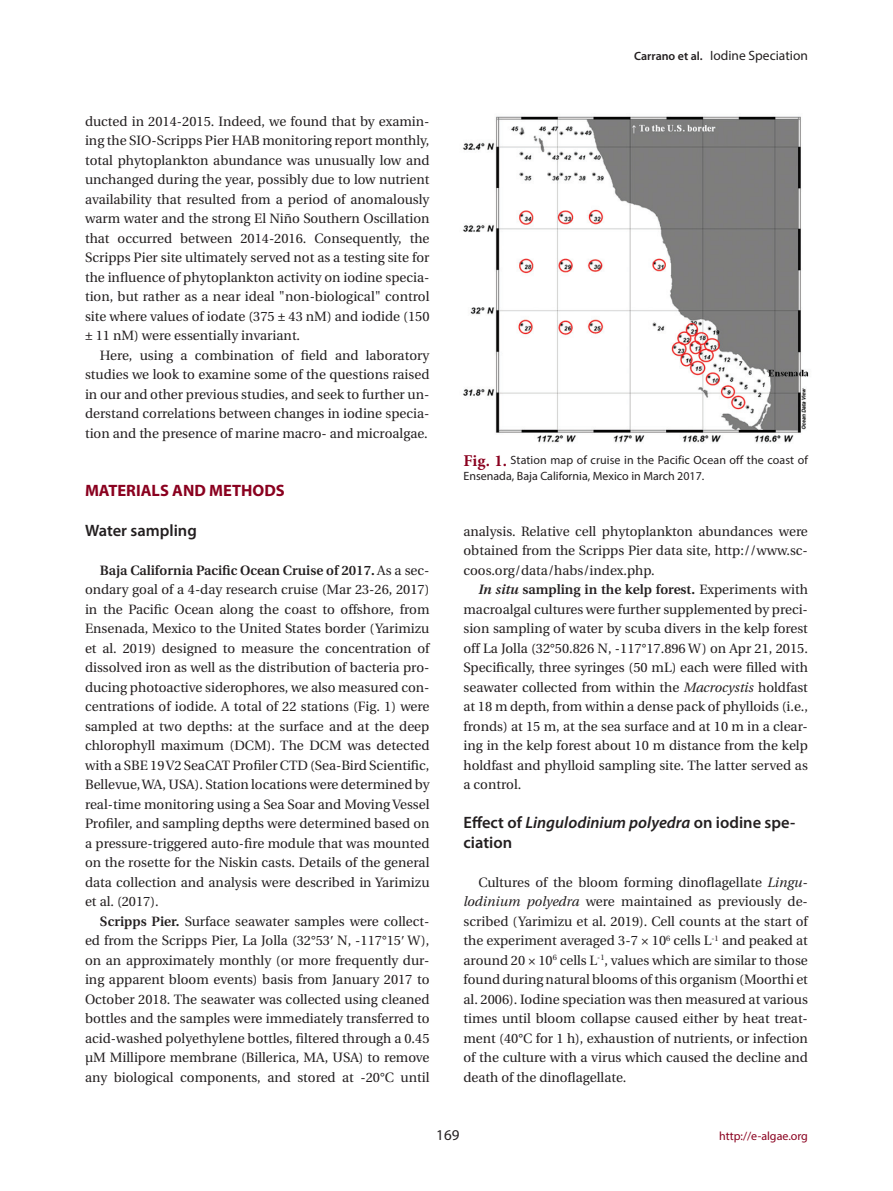
<style>
.page{position:relative;width:893px;height:1191px;background:#fff}
.page>*{position:absolute;margin:0;border:0;box-sizing:border-box;transform-origin:0 0}
.중제목_기준선격자{font:600 16.5px/19.5px "Myriad Pro";color:#231f20}
.대제목_기준선격자{font:700 16.5px "Myriad Pro";color:#8a011f}
.t1{font:15px "Myriad Pro";color:#231f20}
.본문내용_공통{font:13.5px/19.5px "Utopia";color:#231f20;text-align:justify}
.t2{font:13.5px "Myriad Pro";color:#231f20}
.테이블_이미지_캡션{font:12px/15.8px "Myriad Pro";letter-spacing:.005em;color:#231f20}
.t3{font:12px "Myriad Pro";color:#8a011f}
.s1{font-weight:600}
.s2{font-family:"Times New Roman"}
.s3{font-weight:600;font-size:12px}
.s4{font-family:"Minion Pro";font-weight:700;font-size:16.5px;color:#8a011f}
.s5{font-weight:600;font-style:italic}
.s6{font-style:italic}
</style>
<div class="page">
<img style="left:462px;top:116px;width:347px;height:327px">
<p class="본문내용_공통" style="left:85px;top:112px;width:346px">ducted in 2014-2015. Indeed, we found that by examin&shy;ing the SIO-Scripps Pier HAB monitoring report monthly, total phytoplankton abundance was unusually low and unchanged during the year, possibly due to low nutrient availability that resulted from a period of anomalously warm water and the strong El Niño Southern Oscillation that occurred between 2014-2016. Consequently, the Scripps Pier site ultimately served not as a testing site for the influence of phytoplankton activity on iodine specia&shy;tion, but rather as a near ideal "non-biological" control site where values of iodate (375 ± 43 nM) and iodide (150 ± 11 nM) were essentially invariant.</p>
<p class="본문내용_공통" style="left:85px;top:346px;width:346px;text-indent:15px">Here, using a combination of field and laboratory studies we look to examine some of the questions raised in our and other previous studies, and seek to further un&shy;derstand correlations between changes in iodine specia&shy;tion and the presence of marine macro- and microalgae.</p>
<p class="대제목_기준선격자" style="left:85px;top:480px;width:201px">MATERIALS AND METHODS</p>
<p class="중제목_기준선격자" style="left:85px;top:520px;width:113px">Water sampling</p>
<p class="본문내용_공통" style="left:85px;top:560px;width:346px;text-indent:15px"><span class="s1">Baja California Pacific Ocean Cruise of 2017.</span> As a sec&shy;ondary goal of a 4-day research cruise (Mar 23-26, 2017) in the Pacific Ocean along the coast to offshore, from Ensenada, Mexico to the United States border (Yarimizu et al. 2019) designed to measure the concentration of dissolved iron as well as the distribution of bacteria pro&shy;ducing photoactive siderophores, we also measured con&shy;centrations of iodide. A total of 22 stations (Fig. 1) were sampled at two depths: at the surface and at the deep chlorophyll maximum (DCM). The DCM was detected with a SBE 19 V2 SeaCAT Profiler CTD (Sea-Bird Scientific, Bellevue, WA, USA). Station locations were determined by real-time monitoring using a Sea Soar and Moving Vessel Profiler, and sampling depths were determined based on a pressure-triggered auto-fire module that was mounted on the rosette for the Niskin casts. Details of the general data collection and analysis were described in Yarimizu et al. (2017).</p>
<p class="본문내용_공통" style="left:85px;top:911px;width:346px;text-indent:15px"><span class="s1">Scripps Pier.</span> Surface seawater samples were collect&shy;ed from the Scripps Pier, La Jolla (32°53<span class="s2">′</span> N, -117°15<span class="s2">′</span> W), on an approximately monthly (or more frequently dur&shy;ing apparent bloom events) basis from January 2017 to October 2018. The seawater was collected using cleaned bottles and the samples were immediately transferred to acid-washed polyethylene bottles, filtered through a 0.45 µM Millipore membrane (Billerica, MA, USA) to remove any biological components, and stored at -20°C until</p>
<p class="t2" style="left:634px;top:47px;width:175px"><span class="s3">Carrano et al.</span> Iodine Speciation</p>
<p class="테이블_이미지_캡션" style="left:463px;top:452px;width:346px"><span class="s4">Fig. 1.</span> Station map of cruise in the Pacific Ocean off the coast of<br>Ensenada, Baja California, Mexico in March 2017.</p>
<p class="본문내용_공통" style="left:463px;top:521px;width:346px">analysis. Relative cell phytoplankton abundances were obtained from the Scripps Pier data site, http://www.sc&shy;coos.org/data/habs/index.php.</p>
<p class="본문내용_공통" style="left:463px;top:580px;width:346px;text-indent:15px"><span class="s5">In situ</span> <span class="s1">sampling in the kelp forest.</span> Experiments with macroalgal cultures were further supplemented by preci&shy;sion sampling of water by scuba divers in the kelp forest off La Jolla (32°50.826 N, -117°17.896 W) on Apr 21, 2015.<br>Specifically, three syringes (50 mL) each were filled with seawater collected from within the <span class="s6">Macrocystis</span> holdfast at 18 m depth, from within a dense pack of phylloids (i.e., fronds) at 15 m, at the sea surface and at 10 m in a clear&shy;ing in the kelp forest about 10 m distance from the kelp holdfast and phylloid sampling site. The latter served as a control.</p>
<p class="중제목_기준선격자" style="left:463px;top:813px;width:333px">Effect of <span class="s6">Lingulodinium polyedra</span> on iodine spe&shy;ciation</p>
<p class="본문내용_공통" style="left:463px;top:872px;width:346px;text-indent:15px">Cultures of the bloom forming dinoflagellate <span class="s6">Lingu&shy;lodinium polyedra</span> were maintained as previously de&shy;scribed (Yarimizu et al. 2019). Cell counts at the start of the experiment averaged 3-7 × 10<sup>6</sup> cells L<sup>-1</sup> and peaked at around 20 × 10<sup>6</sup> cells L<sup>-1</sup>, values which are similar to those found during natural blooms of this organism (Moorthi et al. 2006). Iodine speciation was then measured at various times until bloom collapse caused either by heat treat&shy;ment (40°C for 1 h), exhaustion of nutrients, or infection of the culture with a virus which caused the decline and death of the dinoflagellate.</p>
<p class="t1" style="left:436px;top:1125px;width:25px">169</p>
<p class="t3" style="left:719px;top:1128px;width:90px">http://e-algae.org</p>
</div>
